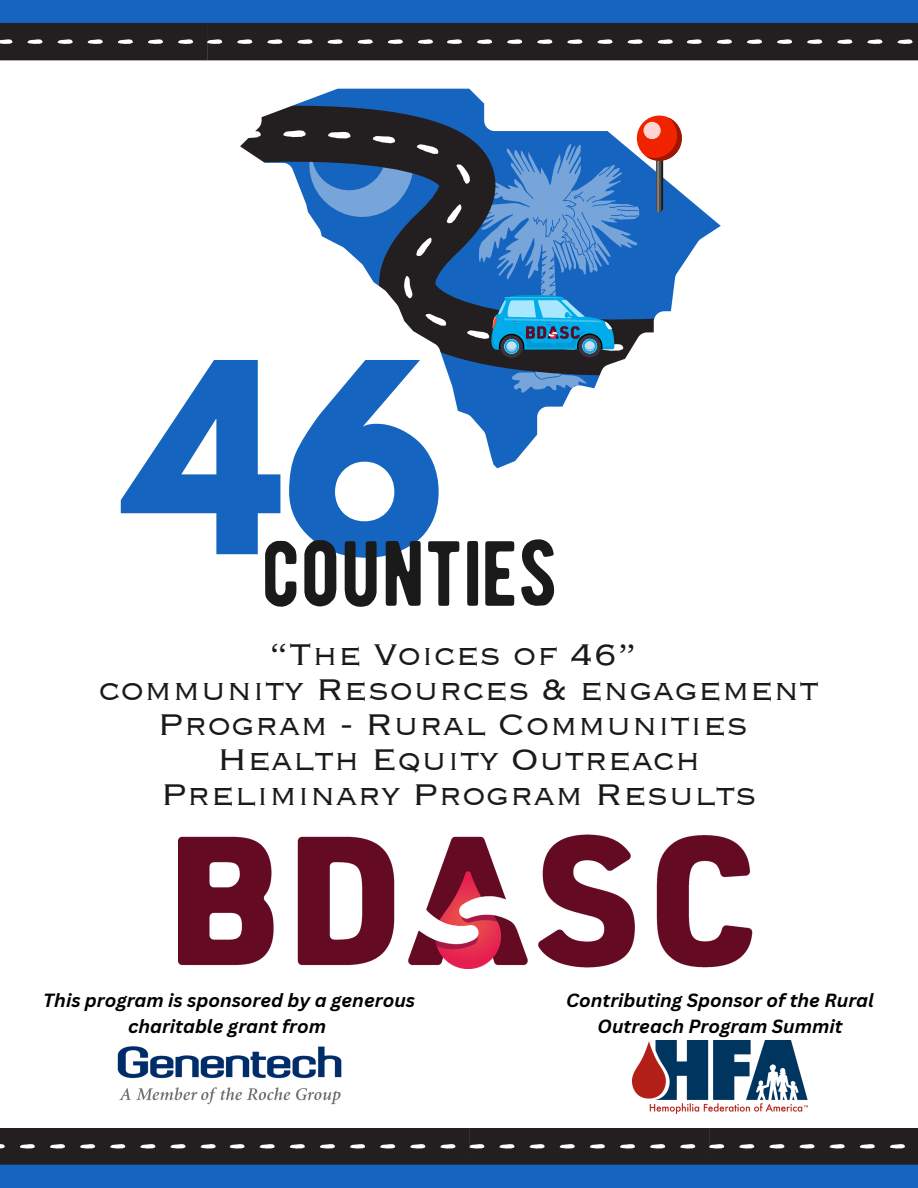
<style>
.page{position:relative;width:918px;height:1188px;background:#fff}
.page>*{position:absolute;margin:0;border:0;box-sizing:border-box;transform-origin:0 0}
.t1{font:700 235.5px "League Spartan";color:#1565c0}
.t2{font:92.25px "BERNIER Regular";color:#1a1a1a}
.t3{font:38.85px/35px "Copperplate Gothic LT Pro 32 BC";color:#1a1a1a;text-align:center}
.t4{font:italic 700 18.6px/26px "Canva Sans";color:#000;text-align:center}
</style>
<div class="page">
<svg style="left:240px;top:88px;width:481px;height:381px"></svg>
<div style="left:578px;top:335px;width:23px;height:22px;background:#393441;border-radius:50%"></div>
<div style="left:582px;top:338px;width:16px;height:16px;border:1px solid #333;border-radius:50%"></div>
<svg style="left:583px;top:339px;width:14px;height:14px"></svg>
<div style="left:500px;top:335px;width:23px;height:23px;background:#393441;border-radius:50%"></div>
<div style="left:504px;top:338px;width:16px;height:16px;background:#424346;border-radius:50%"></div>
<div style="left:504px;top:338px;width:16px;height:16px;border:1px solid #333;border-radius:50%"></div>
<svg style="left:504px;top:339px;width:15px;height:15px"></svg>
<svg style="left:467px;top:295px;width:156px;height:56px;background:#2f86b3"></svg>
<img style="left:527px;top:327px;width:52px;height:12px">
<div style="left:636px;top:350px;width:51px;height:43px;background:#fff"></div>
<div style="left:165px;top:57px;width:87px;height:73px;background:#fff"></div>
<div style="left:0;top:1146px;width:918px;height:42px;background:#1565c0"></div>
<div style="left:0;top:0;width:918px;height:42px;background:#1565c0"></div>
<div style="left:0;top:23px;width:207px;height:38px;background:#231f20"></div>
<svg style="left:0;top:39px;width:193px;height:5px"></svg>
<div style="left:207px;top:23px;width:240px;height:38px;background:#231f20"></div>
<svg style="left:207px;top:39px;width:226px;height:5px"></svg>
<div style="left:447px;top:23px;width:240px;height:38px;background:#231f20"></div>
<svg style="left:447px;top:39px;width:226px;height:5px"></svg>
<div style="left:687px;top:23px;width:231px;height:38px;background:#231f20"></div>
<svg style="left:687px;top:39px;width:226px;height:5px"></svg>
<div style="left:0;top:1128px;width:230px;height:37px;background:#231f20"></div>
<svg style="left:0;top:1144px;width:216px;height:5px"></svg>
<div style="left:230px;top:1128px;width:240px;height:37px;background:#231f20"></div>
<svg style="left:230px;top:1144px;width:226px;height:5px"></svg>
<div style="left:469px;top:1128px;width:241px;height:37px;background:#231f20"></div>
<svg style="left:469px;top:1144px;width:226px;height:5px"></svg>
<div style="left:709px;top:1128px;width:209px;height:37px;background:#231f20"></div>
<svg style="left:709px;top:1144px;width:196px;height:5px"></svg>
<img style="left:178px;top:834px;width:575px;height:134px">
<div style="left:637px;top:116px;width:45px;height:45px;background:#f12200;border-radius:50%"></div>
<svg style="left:646px;top:117px;width:36px;height:96px"></svg>
<div style="left:644px;top:122px;width:17px;height:17px;background:#ffd6cf;border-radius:50%"></div>
<img style="left:117px;top:1046px;width:225px;height:59px">
<img style="left:632px;top:1040px;width:176px;height:73px">
<p class="t1" style="left:127px;top:342px;width:321px">46</p>
<p class="t2" style="left:261px;top:518px;width:299px">COUNTIES</p>
<p class="t3" style="left:99px;top:639px;width:722px">“The Voices of 46”<br>community Resources &amp; engagement<br>Program - Rural Communities<br>Health Equity Outreach<br>Preliminary Program Results</p>
<p class="t4" style="left:43px;top:987px;width:373px">This program is sponsored by a generous charitable grant from</p>
<p class="t4" style="left:566px;top:987px;width:309px">Contributing Sponsor of the Rural<br>Outreach Program Summit</p>
</div>
